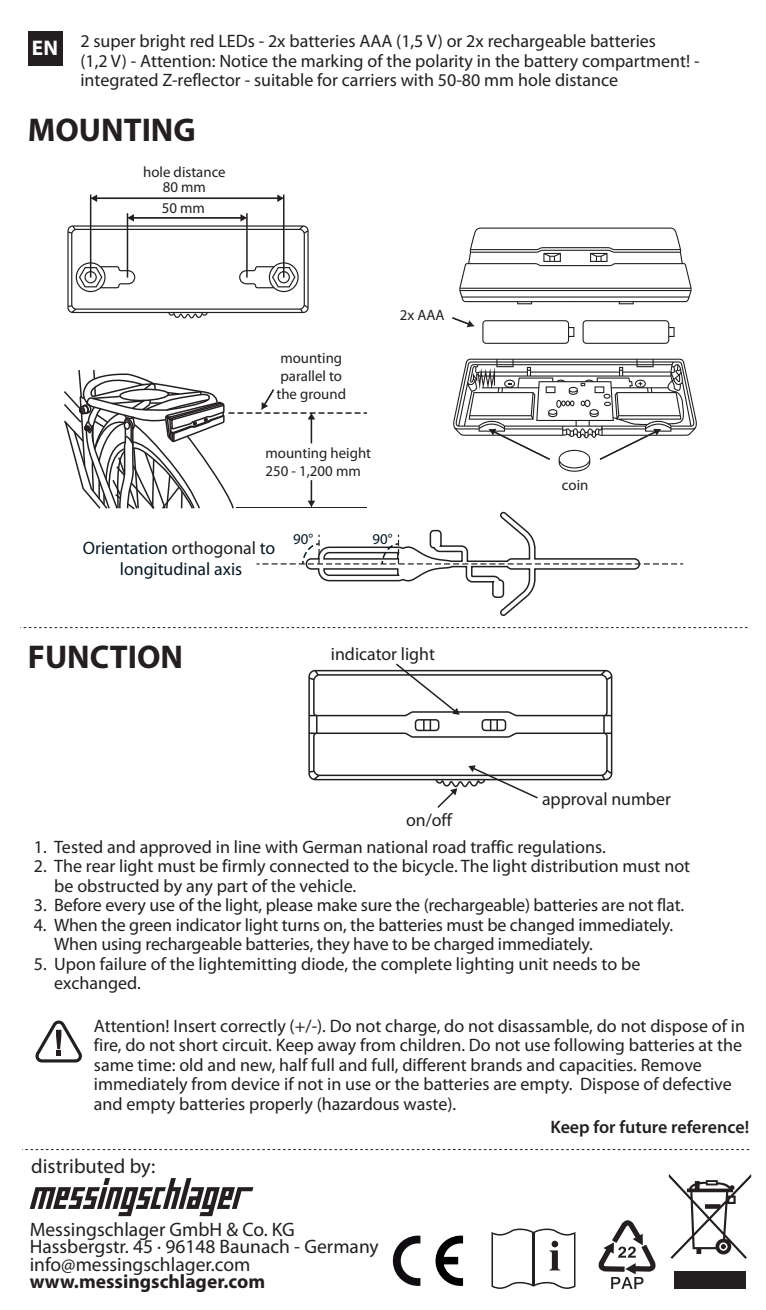
<style>
.page{position:relative;width:766px;height:1310px;background:#fff}
.page>*{position:absolute;margin:0;border:0;box-sizing:border-box;transform-origin:0 0}
.t1{font:700 33px "Myriad Pro";color:#231f20}
.t2{font:700 21.3px "Myriad Pro";color:#fff}
.t3{font:20.4px "Myriad Pro";color:#231f20}
.t4{font:19.5px/17.1px "Myriad Pro";color:#231f20}
.t5{font:700 19.5px "Myriad Pro";color:#231f20}
.t6{font:18px/19.5px "Myriad Pro";color:#231f20}
.t7{font:18px/21px "Myriad Pro";color:#071822;text-align:center}
.t8{font:600 18px "Myriad Pro";color:#231f20}
.t9{font:15px/18px "Myriad Pro";color:#231f20}
.t10{font:15px "Myriad Pro";color:#071822}
.s1{color:#231f20}
</style>
<div class="page">
<svg style="left:20px;top:627px;width:727px;height:1px"></svg>
<div style="left:28px;top:32px;width:34px;height:34px;background:#231f20"></div>
<svg style="left:308px;top:663px;width:304px;height:145px"></svg>
<hr style="left:90px;top:194px;width:1px;height:84px;background:#231f20">
<hr style="left:127px;top:213px;width:1px;height:65px;background:#231f20">
<hr style="left:246px;top:213px;width:1px;height:65px;background:#231f20">
<hr style="left:96px;top:197px;width:182px;height:2px;background:#231f20">
<svg style="left:277px;top:194px;width:6px;height:8px"></svg>
<svg style="left:91px;top:194px;width:6px;height:8px"></svg>
<hr style="left:283px;top:194px;width:1px;height:84px;background:#231f20">
<svg style="left:67px;top:214px;width:241px;height:104px"></svg>
<svg style="left:459px;top:228px;width:232px;height:76px"></svg>
<svg style="left:582px;top:320px;width:92px;height:24px"></svg>
<svg style="left:482px;top:320px;width:92px;height:24px"></svg>
<svg style="left:452px;top:317px;width:22px;height:10px"></svg>
<svg style="left:22px;top:1149px;width:727px;height:1px"></svg>
<svg style="left:598px;top:1220px;width:58px;height:69px"></svg>
<svg style="left:392px;top:1235px;width:28px;height:51px"></svg>
<svg style="left:435px;top:1235px;width:28px;height:51px"></svg>
<svg style="left:491px;top:1228px;width:84px;height:61px"></svg>
<svg style="left:668px;top:1174px;width:83px;height:85px"></svg>
<div style="left:674px;top:1271px;width:72px;height:18px;background:#231f20"></div>
<svg style="left:30px;top:1178px;width:223px;height:38px"></svg>
<svg style="left:35px;top:1020px;width:47px;height:42px"></svg>
<svg style="left:64px;top:358px;width:633px;height:258px"></svg>
<p class="t2" style="left:32px;top:34px;width:28px">EN</p>
<p class="t6" style="left:80px;top:31px;width:620px">2 super bright red LEDs - 2x batteries AAA (1,5 V) or 2x rechargeable batteries<br>(1,2 V) - Attention: Notice the marking of the polarity in the battery compartment! - integrated Z-reflector - suitable for carriers with 50-80 mm hole distance</p>
<h1 class="t1" style="left:28px;top:108px;width:169px">MOUNTING</h1>
<p class="t9" style="left:143px;top:165px;width:84px;line-height:15px;text-align:center">hole distance<br>80 mm</p>
<p class="t9" style="left:162px;top:199px;width:45px">50 mm</p>
<p class="t9" style="left:276px;top:349px;width:71px">mounting parallel to the ground</p>
<p class="t9" style="left:265px;top:443px;width:107px">mounting height<br>250 - 1,200 mm</p>
<p class="t9" style="left:399px;top:305px;width:46px">2x AAA</p>
<p class="t7" style="left:83px;top:537px;width:194px">Orientation <span class="s1">orthogonal</span> to longitudinal axis</p>
<p class="t10" style="left:293px;top:530px;width:21px">90°</p>
<p class="t10" style="left:372px;top:530px;width:21px">90°</p>
<h1 class="t1" style="left:28px;top:635px;width:157px">FUNCTION</h1>
<p class="t6" style="left:331px;top:644px;width:106px">indicator light</p>
<p class="t6" style="left:406px;top:810px;width:47px">on/off</p>
<p class="t9" style="left:561px;top:476px;width:28px">coin</p>
<p class="t6" style="left:542px;top:789px;width:130px">approval number</p>
<p class="t6" style="left:34px;top:836px;width:573px">1. Tested and approved in line with German national road traffic regulations.</p>
<p class="t6" style="left:54px;top:856px;width:637px;text-indent:-20px">2. The rear light must be firmly connected to the bicycle. The light distribution must not be obstructed by any part of the vehicle.</p>
<p class="t6" style="left:34px;top:895px;width:651px">3. Before every use of the light, please make sure the (rechargeable) batteries are not flat.</p>
<p class="t6" style="left:54px;top:914px;width:620px;text-indent:-20px">4. When the green indicator light turns on, the batteries must be changed immediately.<br>When using rechargeable batteries, they have to be charged immediately.</p>
<p class="t6" style="left:54px;top:953px;width:587px;text-indent:-21px">5. Upon failure of the lightemitting diode, the complete lighting unit needs to be exchanged.</p>
<p class="t6" style="left:94px;top:1015px;width:652px">Attention! Insert correctly (+/-). Do not charge, do not disassamble, do not dispose of in fire, do not short circuit. Keep away from children. Do not use following batteries at the same time: old and new, half full and full, different brands and capacities. Remove immediately from device if not in use or the batteries are empty. Dispose of defective and empty batteries properly (hazardous waste).</p>
<p class="t3" style="left:31px;top:1154px;width:126px">distributed by:</p>
<p class="t4" style="left:30px;top:1221px;width:350px">Messingschlager GmbH &amp; Co. KG<br>Hassbergstr. 45 · 96148 Baunach - Germany info@messingschlager.com</p>
<p class="t5" style="left:30px;top:1268px;width:237px">www.messingschlager.com</p>
<p class="t8" style="left:550px;top:1115px;width:200px">Keep for future reference!</p>
</div>
